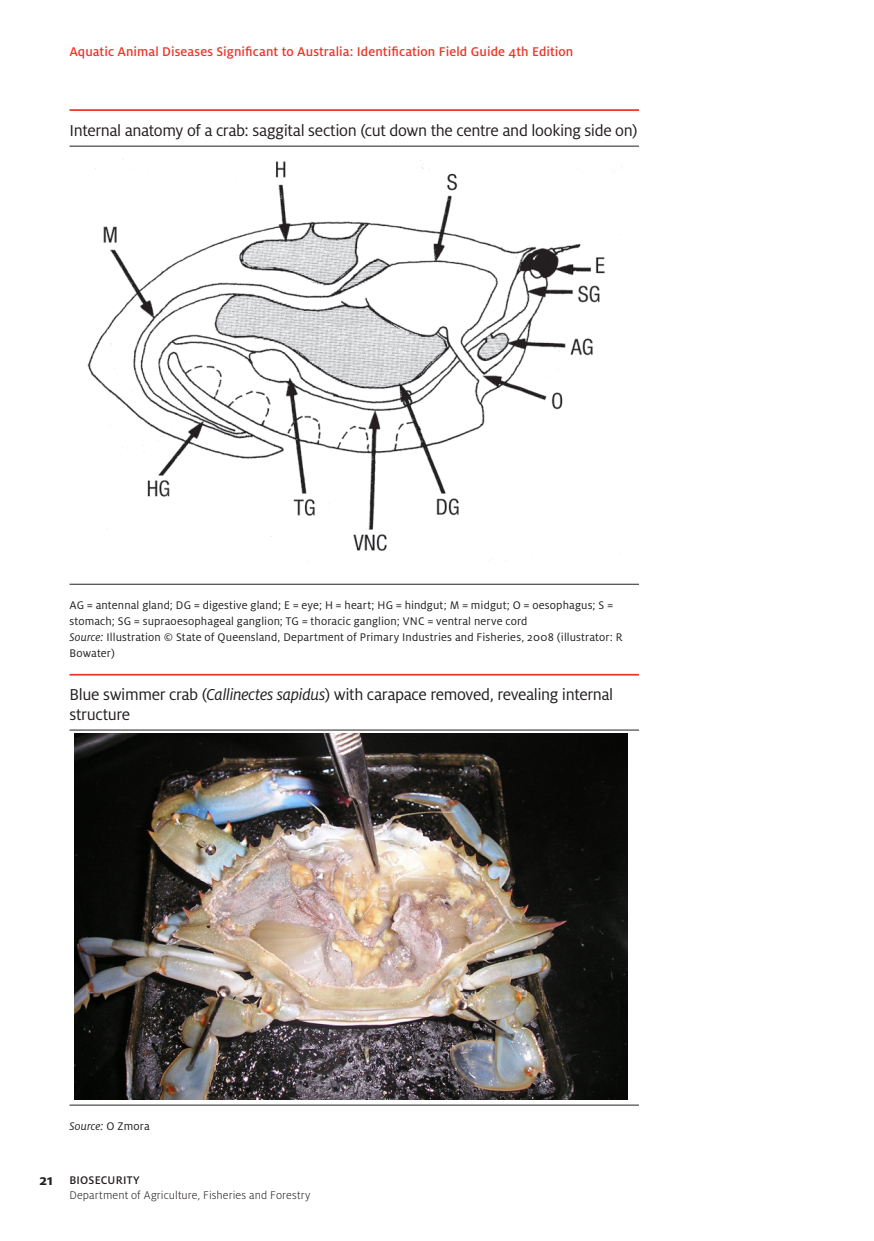
<style>
.page{position:relative;width:874px;height:1241px;background:#fff}
.page>*{position:absolute;margin:0;border:0;box-sizing:border-box;transform-origin:0 0}
.Table_Title_NO_NUMBE{font:17.5px/19.2px "Milo Pro";letter-spacing:-.025em;color:#231f20}
.t1{font:500 14px "Milo Pro";letter-spacing:.005em;color:#ee3529}
.Foot_Note_Heading{font:12.25px/15.8px "Milo Pro";letter-spacing:.01em;color:#231f20}
.t2{font:300 12.25px/14.7px "Milo Pro";letter-spacing:.01em;color:#231f20}
.Foot_Note_Heading-2{font:italic 12.25px "Milo Pro";letter-spacing:.01em;color:#231f20}
.s1{font-style:italic}
.s2{font-style:normal}
.s3{font-weight:700;font-size:15.75px}
.s4{font-weight:500}
</style>
<div class="page">
<hr style="left:69px;top:109px;width:569px;height:2px;background:#ee3529">
<hr style="left:69px;top:146px;width:569px;height:1px;background:#231f20">
<hr style="left:69px;top:583px;width:569px;height:1px;background:#231f20">
<img style="left:87px;top:159px;width:518px;height:402px">
<hr style="left:69px;top:673px;width:569px;height:2px;background:#ee3529">
<hr style="left:69px;top:729px;width:569px;height:1px;background:#231f20">
<hr style="left:69px;top:1104px;width:569px;height:1px;background:#231f20">
<img style="left:74px;top:733px;width:553px;height:366px">
<p class="t1" style="left:69px;top:44px;width:505px">Aquatic Animal Diseases Significant to Australia: Identification Field Guide 4th Edition</p>
<p class="Table_Title_NO_NUMBE" style="left:69px;top:121px;width:569px">Internal anatomy of a crab: saggital section (cut down the centre and looking side on)</p>
<p class="Foot_Note_Heading" style="left:69px;top:597px;width:554px">AG = antennal gland; DG = digestive gland; E = eye; H = heart; HG = hindgut; M = midgut; O = oesophagus; S = stomach; SG = supraoesophageal ganglion; TG = thoracic ganglion; VNC = ventral nerve cord<br><span class="s1">Source:</span> Illustration © State of Queensland, Department of Primary Industries and Fisheries, 2008 (illustrator: R Bowater)</p>
<p class="Table_Title_NO_NUMBE" style="left:69px;top:685px;width:545px">Blue swimmer crab (<span class="s1">Callinectes sapidus</span>) with carapace removed, revealing internal structure</p>
<p class="Foot_Note_Heading-2" style="left:69px;top:1119px;width:82px">Source: <span class="s2">O Zmora</span></p>
<p class="t2" style="left:69px;top:1173px;width:242px;text-indent:-30px"><span class="s3">21</span> <span class="s4">BIOSECURITY<br></span>Department of Agriculture, Fisheries and Forestry</p>
</div>
